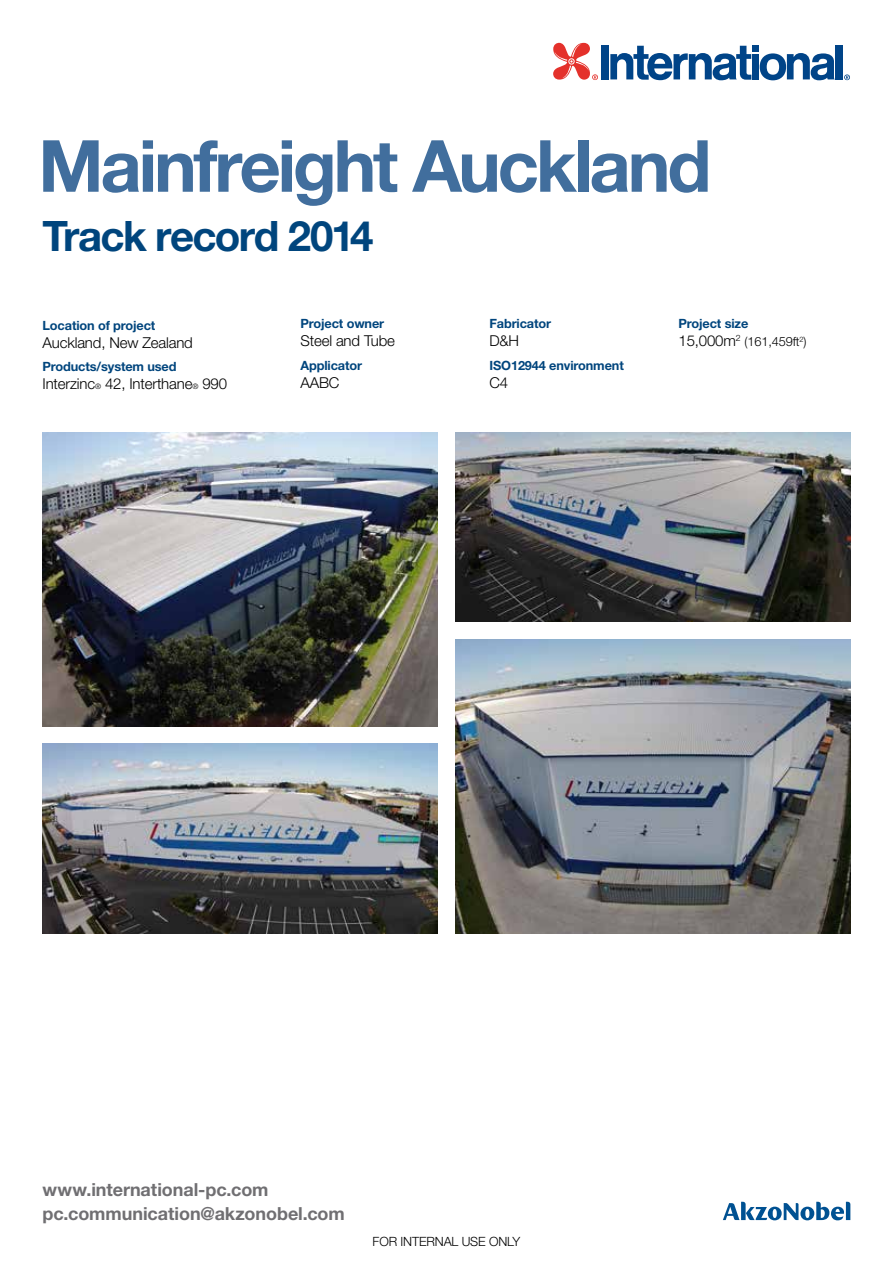
<style>
.page{position:relative;width:893px;height:1263px;background:#fff}
.page>*{position:absolute;margin:0;border:0;box-sizing:border-box;transform-origin:0 0}
.t1{font:700 72px "Helvetica Neue LT Pro";letter-spacing:-.045em;color:#416e9d}
.t2{font:700 42px "Helvetica Neue LT Pro";letter-spacing:-.04em;color:#00457d}
.t3{font:700 18px/24px "Helvetica Neue LT Pro";letter-spacing:-.005em;color:#706f72}
.t4{font:300 15px "Helvetica Neue LT Pro";letter-spacing:-.01em;color:#000}
.t5{font:700 12.75px/18px "Helvetica Neue LT Pro";letter-spacing:-.01em;color:#00457d}
.t6{font:300 12.75px "Helvetica Neue LT Pro";letter-spacing:-.01em;color:#000}
.s1{font-size:7.5px}
.s2{font-weight:300;font-size:15px;color:#000}
.s3{font-weight:300;color:#000}
</style>
<div class="page">
<img style="left:43px;top:432px;width:395px;height:295px">
<img style="left:43px;top:744px;width:395px;height:189px">
<img style="left:455px;top:639px;width:395px;height:294px">
<img style="left:455px;top:432px;width:395px;height:190px">
<div style="left:836px;top:45px;width:7px;height:34px;background:#048"></div>
<div style="left:752px;top:45px;width:7px;height:6px;background:#048"></div>
<div style="left:752px;top:54px;width:7px;height:25px;background:#048"></div>
<div style="left:601px;top:45px;width:7px;height:34px;background:#048"></div>
<svg style="left:610px;top:46px;width:141px;height:34px"></svg>
<svg style="left:760px;top:53px;width:75px;height:27px"></svg>
<svg style="left:553px;top:43px;width:45px;height:37px"></svg>
<svg style="left:844px;top:74px;width:6px;height:6px"></svg>
<svg style="left:723px;top:1202px;width:127px;height:18px"></svg>
<h1 class="t1" style="left:38px;top:121px;width:675px">Mainfreight Auckland</h1>
<h2 class="t2" style="left:43px;top:210px;width:333px">Track record 2014</h2>
<p class="t5" style="left:43px;top:316px;width:114px">Location of project</p>
<p class="t4" style="left:43px;top:333px;width:152px">Auckland, New Zealand</p>
<p class="t5" style="left:43px;top:357px;width:136px">Products/system used</p>
<p class="t4" style="left:43px;top:375px;width:186px">Interzinc<span class="s1">®</span> 42, Interthane<span class="s1">®</span> 990</p>
<p class="t5" style="left:300px;top:314px;width:85px">Project owner</p>
<p class="t4" style="left:300px;top:331px;width:96px">Steel and Tube</p>
<p class="t5" style="left:300px;top:356px;width:63px">Applicator</p>
<p class="t4" style="left:300px;top:373px;width:41px">AABC</p>
<p class="t5" style="left:489px;top:314px;width:63px">Fabricator</p>
<p class="t4" style="left:489px;top:331px;width:31px">D&amp;H</p>
<p class="t5" style="left:489px;top:356px;width:136px">ISO12944 environment</p>
<p class="t4" style="left:489px;top:373px;width:20px">C4</p>
<p class="t5" style="left:678px;top:314px;width:130px">Project size<br><span class="s2">15,000m</span><sup>2</sup> <span class="s3">(161,459ft</span><sup>2</sup><span class="s3">)</span></p>
<h3 class="t3" style="left:43px;top:1177px;width:304px">www.international-pc.com pc.communication@akzonobel.com</h3>
<p class="t6" style="left:373px;top:1234px;width:149px">FOR INTERNAL USE ONLY</p>
</div>
